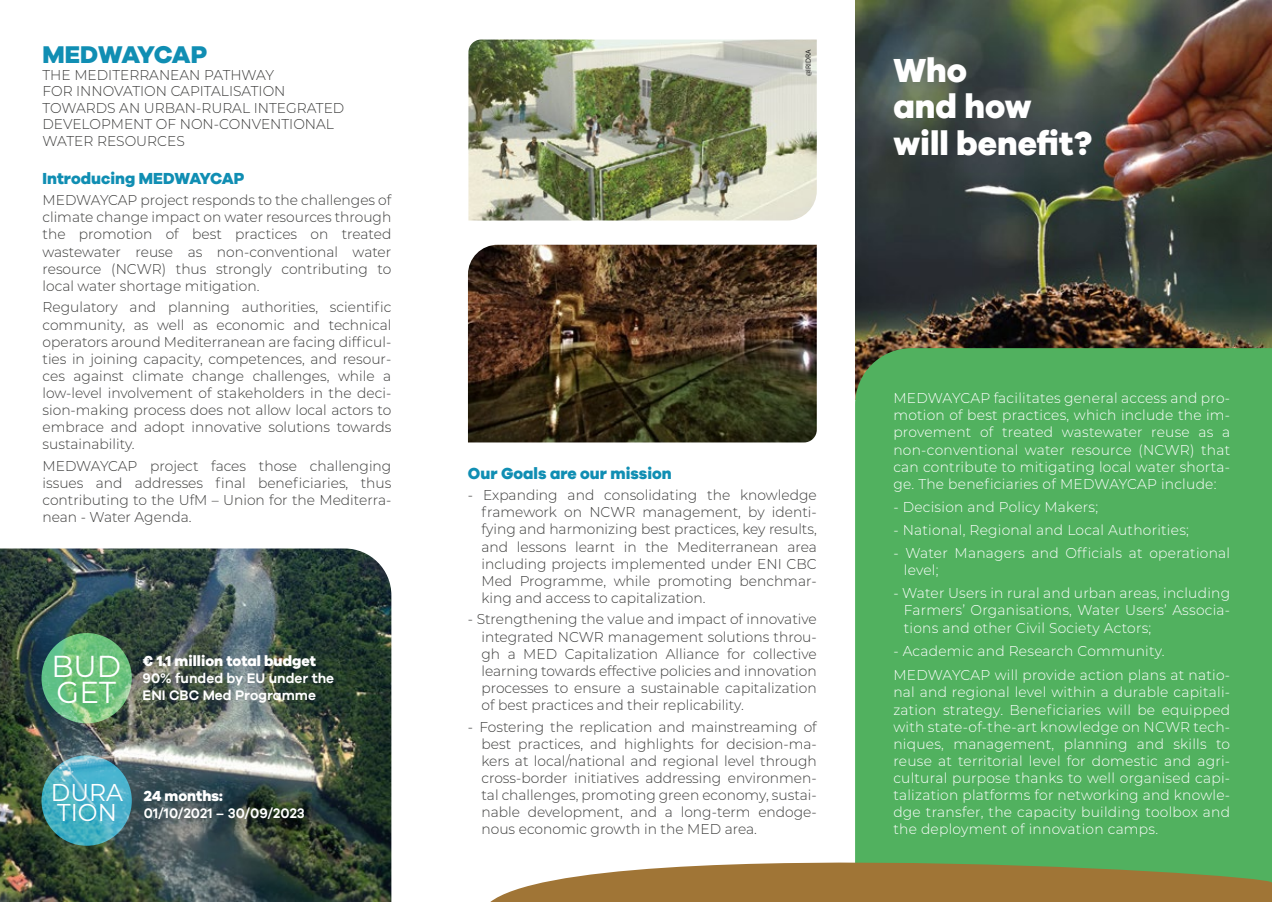
<style>
.page{position:relative;width:1272px;height:902px;background:#fff}
.page>*{position:absolute;margin:0;border:0;box-sizing:border-box;transform-origin:0 0}
.t1{font:800 34.35px/36.6px "Galano Grotesque";color:#fff}
.t2{font:30.3px/25.5px "Montserrat";color:#fff}
.t3{font:800 24.9px "Galano Grotesque";letter-spacing:-.015em;color:#108eb3}
.t4{font:24.3px/20.2px "Montserrat";color:#fff}
.t5{font:800 16.5px "Galano Grotesque";color:#108eb3}
.t6{font:800 15px "Galano Grotesque";color:#fff}
.t7{font:300 14.25px/17.1px "Montserrat";color:#3c3c3b;text-align:justify}
.t8{font:300 14.25px/17.1px "Montserrat";letter-spacing:.02em;color:#fff;text-align:justify}
.t9{font:600 14.25px/17.1px "Galano Grotesque";color:#fff}
.t10{font:7.5px "Myriad Pro";color:#1d1d1b}
</style>
<div class="page">
<img style="left:855px;top:0;width:416px;height:348px">
<div style="left:855px;top:348px;width:416px;height:479px;background:#51b15f"></div>
<svg style="left:491px;top:827px;width:780px;height:74px"></svg>
<img style="left:0;top:548px;width:391px;height:353px">
<svg style="left:41px;top:633px;width:91px;height:90px;background:#6ec280"></svg>
<svg style="left:41px;top:755px;width:91px;height:90px;background:#4cb1c7"></svg>
<img style="left:468px;top:245px;width:348px;height:197px">
<img style="left:468px;top:40px;width:348px;height:180px">
<h3 class="t3" style="left:43px;top:39px;width:166px">MEDWAYCAP</h3>
<p class="t7" style="left:43px;top:66px;width:303px;line-height:16.5px;text-align:left">THE MEDITERRANEAN PATHWAY<br>FOR INNOVATION CAPITALISATION<br>TOWARDS AN URBAN-RURAL INTEGRATED<br>DEVELOPMENT OF NON-CONVENTIONAL<br>WATER RESOURCES</p>
<p class="t5" style="left:43px;top:168px;width:203px">Introducing MEDWAYCAP</p>
<p class="t7" style="left:43px;top:191px;width:350px">MEDWAYCAP project responds to the challenges of climate change impact on water resources through the promotion of best practices on treated wastewater reuse as non-conventional water resource (NCWR) thus strongly contributing to local water shortage mitigation.</p>
<p class="t7" style="left:43px;top:298px;width:350px">Regulatory and planning authorities, scientific community, as well as economic and technical operators around Mediterranean are facing difficul&shy;ties in joining capacity, competences, and resour&shy;ces against climate change challenges, while a low-level involvement of stakeholders in the deci&shy;sion-making process does not allow local actors to embrace and adopt innovative solutions towards sustainability.</p>
<p class="t7" style="left:43px;top:457px;width:350px">MEDWAYCAP project faces those challenging issues and addresses final beneficiaries, thus contributing to the UfM – Union for the Mediterra&shy;nean - Water Agenda.</p>
<h2 class="t2" style="left:51px;top:652px;width:71px">BUD<br>GET</h2>
<p class="t6" style="left:143px;top:651px;width:175px">€ 1.1 million total budget</p>
<p class="t9" style="left:143px;top:669px;width:193px">90% funded by EU under the<br>ENI CBC Med Programme</p>
<h3 class="t4" style="left:51px;top:781px;width:74px">DURA<br>TION</h3>
<p class="t6" style="left:144px;top:786px;width:81px">24 months:</p>
<p class="t9" style="left:144px;top:803px;width:163px">01/10/2021 – 30/09/2023</p>
<p class="t10" style="left:803px;top:76px;width:28px;rotate:-90deg">@IRIDRA</p>
<h1 class="t1" style="left:893px;top:50px;width:200px">Who<br>and how will benefit?</h1>
<p class="t5" style="left:468px;top:462px;width:205px">Our Goals are our mission</p>
<p class="t7" style="left:481px;top:486px;width:337px;text-indent:-14px">- Expanding and consolidating the knowledge framework on NCWR management, by identi&shy;fying and harmonizing best practices, key results, and lessons learnt in the Mediterranean area including projects implemented under ENI CBC Med Programme, while promoting benchmar&shy;king and access to capitalization.</p>
<p class="t7" style="left:481px;top:610px;width:337px;text-indent:-14px">- Strengthening the value and impact of innovative integrated NCWR management solutions throu&shy;gh a MED Capitalization Alliance for collective learning towards effective policies and innovation processes to ensure a sustainable capitalization of best practices and their replicability.</p>
<p class="t7" style="left:481px;top:717px;width:337px;text-indent:-14px">- Fostering the replication and mainstreaming of best practices, and highlights for decision-ma&shy;kers at local/national and regional level through cross-border initiatives addressing environmen&shy;tal challenges, promoting green economy, sustai&shy;nable development, and a long-term endoge&shy;nous economic growth in the MED area.</p>
<p class="t8" style="left:893px;top:389px;width:338px">MEDWAYCAP facilitates general access and pro&shy;motion of best practices, which include the im&shy;provement of treated wastewater reuse as a non-conventional water resource (NCWR) that can contribute to mitigating local water shorta&shy;ge. The beneficiaries of MEDWAYCAP include:</p>
<p class="t8" style="left:893px;top:498px;width:206px">- Decision and Policy Makers;</p>
<p class="t8" style="left:893px;top:521px;width:297px">- National, Regional and Local Authorities;</p>
<p class="t8" style="left:903px;top:544px;width:328px;text-indent:-11px">- Water Managers and Officials at operational level;</p>
<p class="t8" style="left:903px;top:584px;width:328px;text-indent:-11px">- Water Users in rural and urban areas, including Farmers’ Organisations, Water Users’ Associa&shy;tions and other Civil Society Actors;</p>
<p class="t8" style="left:893px;top:637px;width:338px;line-height:24.6px">- Academic and Research Community.<br>MEDWAYCAP will provide action plans at natio-</p>
<p class="t8" style="left:893px;top:683px;width:338px">nal and regional level within a durable capitali&shy;zation strategy. Beneficiaries will be equipped with state-of-the-art knowledge on NCWR tech&shy;niques, management, planning and skills to reuse at territorial level for domestic and agri&shy;cultural purpose thanks to well organised capi&shy;talization platforms for networking and knowle&shy;dge transfer, the capacity building toolbox and the deployment of innovation camps.</p>
</div>
